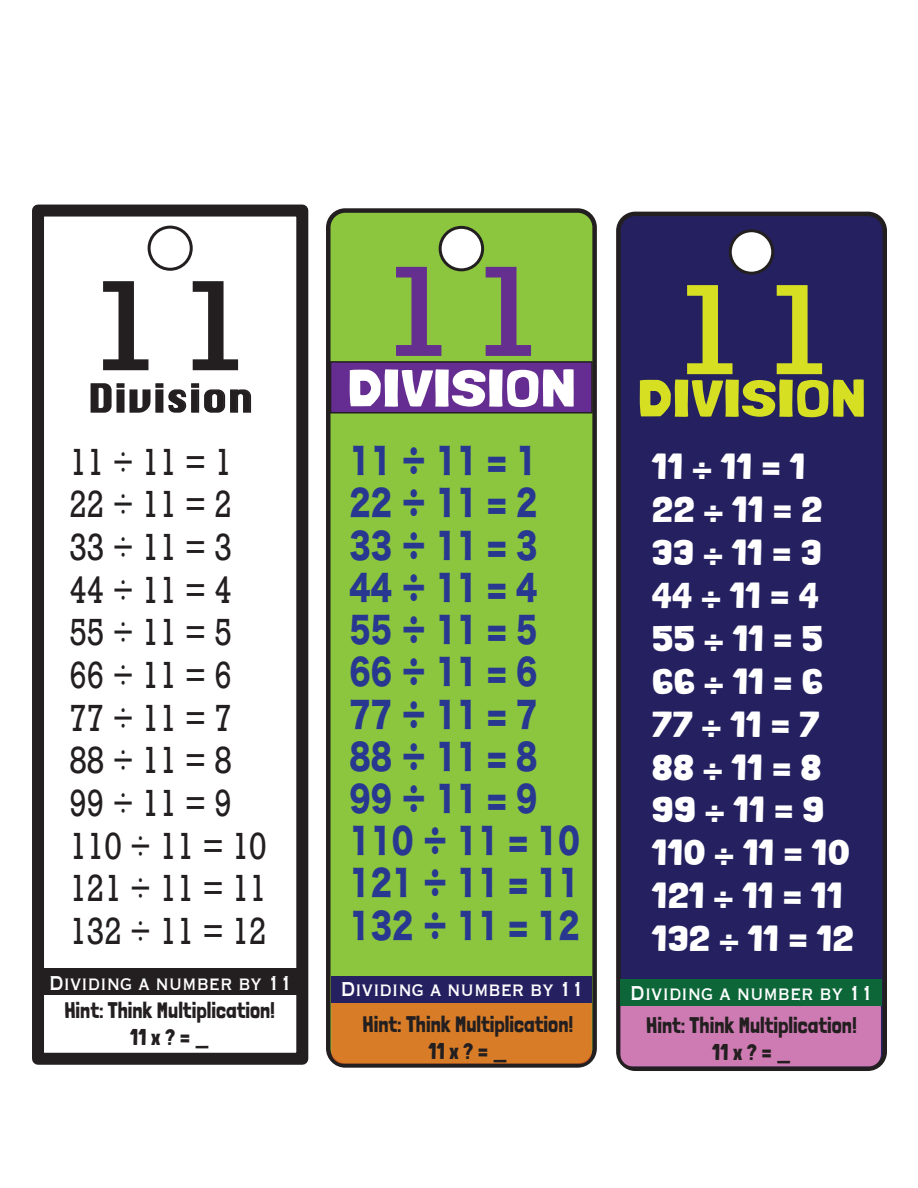
<style>
.page{position:relative;width:918px;height:1188px;background:#fff}
.page>*{position:absolute;margin:0;border:0;box-sizing:border-box;transform-origin:0 0}
.t1{font:121.2px "Rockwell";color:#231f20;scale:1.26 1}
.t2{font:121.2px "Rockwell";color:#652f90;scale:1.26 1}
.t3{font:121.2px "Rockwell";color:#d6df21;scale:1.26 1}
.t4{font:52.35px "Londrina Solid";letter-spacing:-.005em;color:#fff;scale:1.41 1}
.t5{font:52.35px "Londrina Solid";letter-spacing:-.005em;color:#d6df21;scale:1.41 1}
.t6{font:37.35px "Krungthep";color:#231f20;scale:1.04 1}
.t7{font:35.7px/42.9px "Londrina Solid";color:#fff;scale:1.21 1}
.t8{font:35.55px/42.6px "Rockwell";color:#231f20;scale:.84 1}
.t9{font:35.25px/42.2px "Hira Kaku Std N W8";color:#283890;scale:.78 1}
.t10{font:26.1px "Copperplate";letter-spacing:-.005em;color:#fff;scale:.77 1}
.t11{font:22.5px/27px "Londrina Solid";color:#231f20;text-align:center}
</style>
<div class="page">
<div style="left:32px;top:205px;width:276px;height:860px;background:#fff;border:12px solid #231f20"></div>
<div style="left:328px;top:211px;width:267px;height:854px;background:#8bc63e;border-radius:17px"></div>
<div style="left:326px;top:208px;width:271px;height:860px;border:4px solid #231f20;border-radius:17px"></div>
<div style="left:148px;top:226px;width:45px;height:45px;border:3px solid #231f20;border-radius:50%"></div>
<svg style="left:90px;top:383px;width:162px;height:30px"></svg>
<div style="left:440px;top:227px;width:43px;height:43px;background:#fff;border-radius:50%"></div>
<div style="left:439px;top:226px;width:45px;height:45px;border:3px solid #231f20;border-radius:50%"></div>
<div style="left:331px;top:987px;width:261px;height:77px;background:#d87c28;border-radius:12px"></div>
<div style="left:618px;top:214px;width:267px;height:855px;background:#252161;border-radius:17px"></div>
<div style="left:616px;top:212px;width:271px;height:859px;border:4px solid #231f20;border-radius:17px"></div>
<div style="left:730px;top:231px;width:43px;height:42px;background:#fff;border-radius:50%"></div>
<div style="left:729px;top:229px;width:45px;height:46px;border:3px solid #231f20;border-radius:50%"></div>
<div style="left:330px;top:361px;width:263px;height:52px;background:#652d91;border:2px solid #231f20"></div>
<div style="left:331px;top:976px;width:261px;height:27px;background:#252161"></div>
<div style="left:620px;top:996px;width:261px;height:70px;background:#cf7bb3;border-radius:12px"></div>
<div style="left:620px;top:979px;width:262px;height:27px;background:#0c6638"></div>
<div style="left:44px;top:968px;width:252px;height:27px;background:#231f20"></div>
<h1 class="t1" style="left:79px;top:251px;width:144px">11</h1>
<h3 class="t6" style="left:88px;top:377px;width:161px">Division</h3>
<h3 class="t8" style="left:69px;top:441px;width:236px">11 ÷ 11 = 1<br>22 ÷ 11 = 2<br>33 ÷ 11 = 3<br>44 ÷ 11 = 4<br>55 ÷ 11 = 5<br>66 ÷ 11 = 6<br>77 ÷ 11 = 7<br>88 ÷ 11 = 8<br>99 ÷ 11 = 9<br>110 ÷ 11 = 10<br>121 ÷ 11 = 11<br>132 ÷ 11 = 12</h3>
<p class="t10" style="left:49px;top:966px;width:318px">Dividing a number by 11</p>
<p class="t11" style="left:64px;top:997px;width:212px">Hint: Think Multiplication!<br>11 x ? = _</p>
<h1 class="t2" style="left:372px;top:237px;width:144px">11</h1>
<h2 class="t4" style="left:347px;top:357px;width:165px">DIVISION</h2>
<h3 class="t9" style="left:350px;top:441px;width:297px">11 ÷ 11 = 1<br>22 ÷ 11 = 2<br>33 ÷ 11 = 3<br>44 ÷ 11 = 4<br>55 ÷ 11 = 5<br>66 ÷ 11 = 6<br>77 ÷ 11 = 7<br>88 ÷ 11 = 8<br>99 ÷ 11 = 9<br>110 ÷ 11 = 10<br>121 ÷ 11 = 11<br>132 ÷ 11 = 12</h3>
<p class="t10" style="left:341px;top:972px;width:318px">Dividing a number by 11</p>
<h1 class="t3" style="left:663px;top:255px;width:144px">11</h1>
<h2 class="t5" style="left:637px;top:368px;width:165px">DIVISION</h2>
<h3 class="t7" style="left:652px;top:445px;width:169px">11 ÷ 11 = 1<br>22 ÷ 11 = 2<br>33 ÷ 11 = 3<br>44 ÷ 11 = 4<br>55 ÷ 11 = 5<br>66 ÷ 11 = 6<br>77 ÷ 11 = 7<br>88 ÷ 11 = 8<br>99 ÷ 11 = 9<br>110 ÷ 11 = 10<br>121 ÷ 11 = 11<br>132 ÷ 11 = 12</h3>
<p class="t10" style="left:630px;top:975px;width:318px">Dividing a number by 11</p>
<p class="t11" style="left:363px;top:1010px;width:212px">Hint: Think Multiplication!<br>11 x ? = _</p>
<p class="t11" style="left:646px;top:1012px;width:212px">Hint: Think Multiplication!<br>11 x ? = _</p>
</div>
